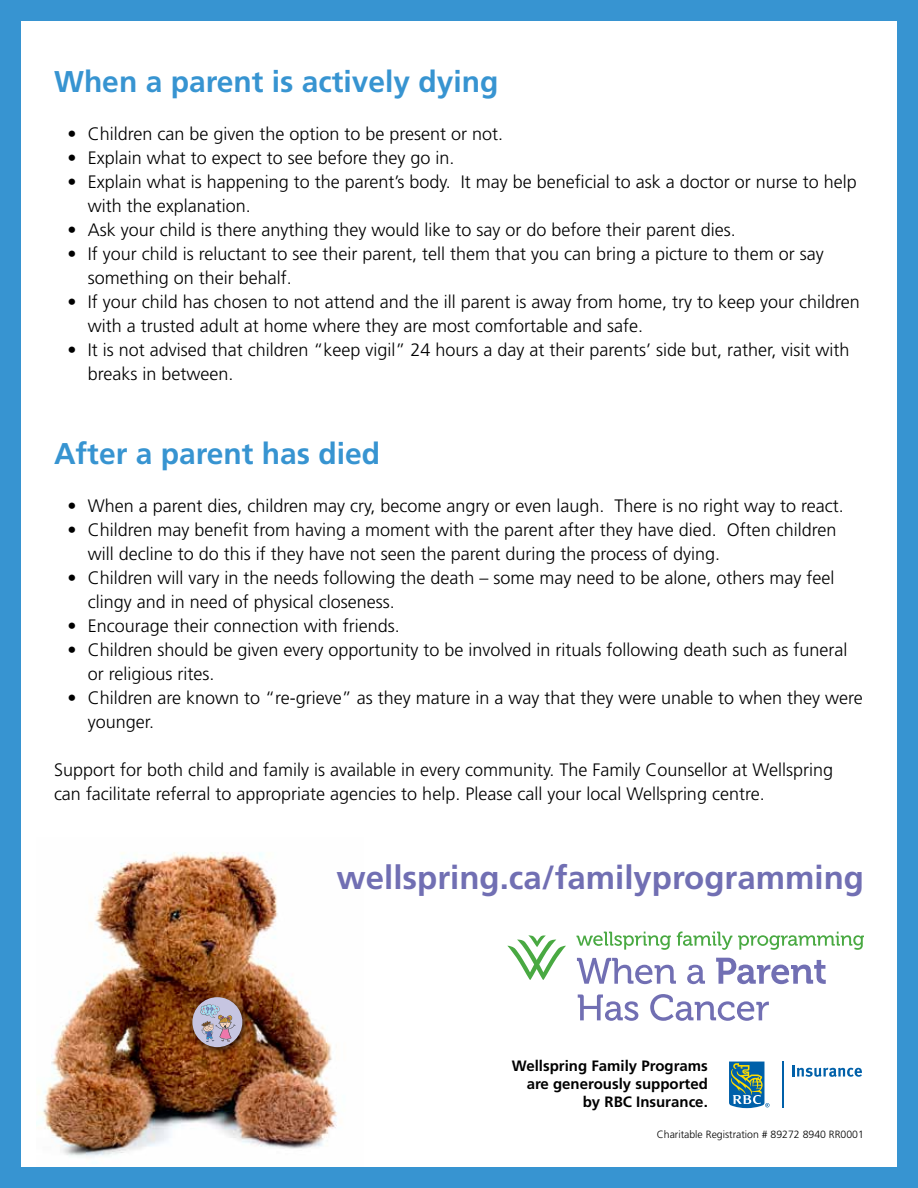
<style>
.page{position:relative;width:918px;height:1188px;background:#fff}
.page>*{position:absolute;margin:0;border:0;box-sizing:border-box;transform-origin:0 0}
.t1{font:700 33px "Frutiger LT";color:#716fb3}
.t2{font:700 30px "Frutiger LT";color:#3794d1}
.t3{font:300 18px/24px "Frutiger LT";color:#000}
.t4{font:700 15px/18px "Frutiger LT";color:#000;text-align:right}
.t5{font:300 10.5px "Frutiger LT";color:#000}
</style>
<div class="page">
<img style="left:36px;top:852px;width:302px;height:305px">
<div style="left:187px;top:992px;width:65px;height:65px;background:#000;opacity:.75"></div>
<div style="left:192px;top:997px;width:50px;height:50px;background:#c6c5e1;border-radius:50%"></div>
<svg style="left:201px;top:1004px;width:35px;height:38px"></svg>
<svg style="left:577px;top:958px;width:99px;height:26px"></svg>
<svg style="left:687px;top:965px;width:18px;height:19px"></svg>
<svg style="left:716px;top:958px;width:110px;height:26px"></svg>
<svg style="left:578px;top:994px;width:60px;height:27px"></svg>
<svg style="left:650px;top:994px;width:119px;height:27px"></svg>
<svg style="left:577px;top:932px;width:94px;height:18px"></svg>
<svg style="left:677px;top:931px;width:55px;height:19px"></svg>
<svg style="left:738px;top:932px;width:126px;height:18px"></svg>
<svg style="left:507px;top:935px;width:59px;height:45px"></svg>
<div style="left:0;top:0;width:918px;height:1188px;border:21px solid #3794d1"></div>
<svg style="left:729px;top:1062px;width:41px;height:46px;background:#5d94a0"></svg>
<hr style="left:782px;top:1062px;width:1px;height:46px;background:#0060a9">
<svg style="left:792px;top:1065px;width:70px;height:12px"></svg>
<h2 class="t2" style="left:54px;top:64px;width:446px">When a parent is actively dying</h2>
<p class="t3" style="left:68px;top:122px;width:437px">• Children can be given the option to be present or not.</p>
<p class="t3" style="left:68px;top:146px;width:388px">• Explain what to expect to see before they go in.</p>
<p class="t3" style="left:88px;top:170px;width:771px;text-indent:-20px">• Explain what is happening to the parent’s body. It may be beneficial to ask a doctor or nurse to help with the explanation.</p>
<p class="t3" style="left:68px;top:218px;width:670px">• Ask your child is there anything they would like to say or do before their parent dies.</p>
<p class="t3" style="left:88px;top:242px;width:738px;text-indent:-20px">• If your child is reluctant to see their parent, tell them that you can bring a picture to them or say something on their behalf.</p>
<p class="t3" style="left:88px;top:290px;width:774px;text-indent:-20px">• If your child has chosen to not attend and the ill parent is away from home, try to keep your children with a trusted adult at home where they are most comfortable and safe.</p>
<p class="t3" style="left:88px;top:338px;width:763px;text-indent:-20px">• It is not advised that children “keep vigil” 24 hours a day at their parents’ side but, rather, visit with breaks in between.</p>
<h2 class="t2" style="left:54px;top:436px;width:328px">After a parent has died</h2>
<p class="t3" style="left:68px;top:494px;width:778px">• When a parent dies, children may cry, become angry or even laugh. There is no right way to react.</p>
<p class="t3" style="left:88px;top:518px;width:750px;text-indent:-20px">• Children may benefit from having a moment with the parent after they have died. Often children will decline to do this if they have not seen the parent during the process of dying.</p>
<p class="t3" style="left:88px;top:566px;width:748px;text-indent:-20px">• Children will vary in the needs following the death – some may need to be alone, others may feel clingy and in need of physical closeness.</p>
<p class="t3" style="left:68px;top:614px;width:334px">• Encourage their connection with friends.</p>
<p class="t3" style="left:88px;top:638px;width:761px;text-indent:-20px">• Children should be given every opportunity to be involved in rituals following death such as funeral or religious rites.</p>
<p class="t3" style="left:88px;top:686px;width:777px;text-indent:-20px">• Children are known to “re-grieve” as they mature in a way that they were unable to when they were younger.</p>
<p class="t3" style="left:54px;top:758px;width:781px">Support for both child and family is available in every community. The Family Counsellor at Wellspring can facilitate referral to appropriate agencies to help. Please call your local Wellspring centre.</p>
<h1 class="t1" style="left:337px;top:858px;width:529px">wellspring.ca/familyprogramming</h1>
<p class="t4" style="left:512px;top:1057px;width:198px">Wellspring Family Programs are generously supported by RBC Insurance.</p>
<p class="t5" style="left:657px;top:1129px;width:209px">Charitable Registration # 89272 8940 RR0001</p>
</div>
